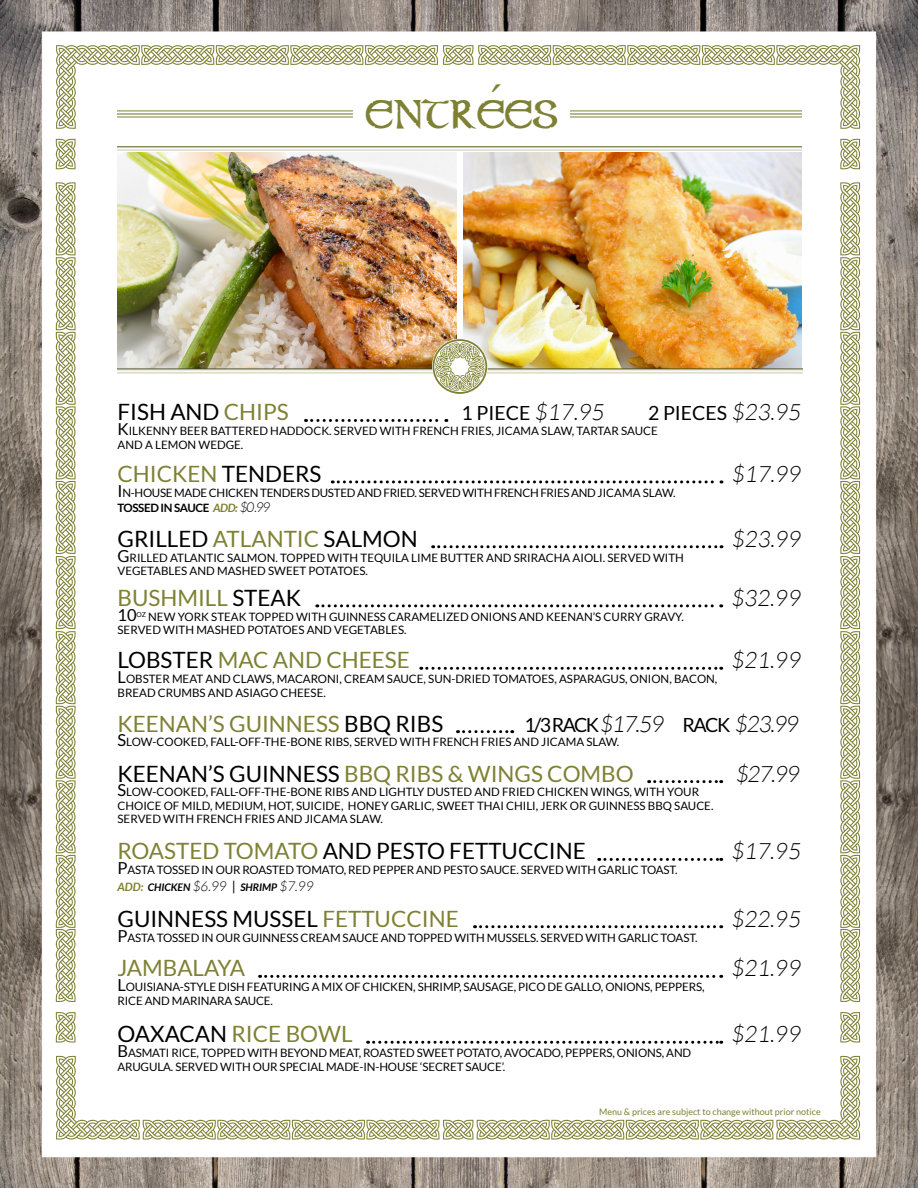
<style>
.page{position:relative;width:918px;height:1188px;background:#fff}
.page>*{position:absolute;margin:0;border:0;box-sizing:border-box;transform-origin:0 0}
.t1{font:48px "Minion Pro";color:#7e8134}
.t2{font:34.5px "Stonecross";color:#7e8134}
.t3{font:22.5px "Lato";color:#7e8134}
.t4{font:22.5px "Lato";color:#000}
.t5{font:italic 300 22.5px "Lato";color:#000}
.t6{font:19.5px "Lato";color:#000}
.t7{font:16.5px "Lato";color:#000}
.t8{font:11.55px/13.5px "Lato";color:#000}
.t9{font:11.55px/15px "Lato";letter-spacing:-.025em;color:#000}
.t10{font:italic 700 10.5px "Lato";color:#000}
.t11{font:9px "Lato";color:#7e8134}
.s1{color:#7e8134}
.s2{font-weight:300;font-style:italic;font-size:22.5px}
.s3{font-size:16.5px}
.s4{color:#000}
.s5{font-weight:700}
.s6{font-weight:700;font-style:italic;color:#7e8134}
.s7{font-weight:300;font-style:italic;font-size:13.5px}
.s8{font-weight:400;font-style:normal;font-size:19.5px}
.s9{font-size:11.55px;color:#7e8134}
.s10{font-weight:300;font-size:13.5px}
.s11{font-weight:400;font-style:normal;font-size:13.5px}
</style>
<div class="page">
<img style="left:0;top:0;width:918px;height:1188px">
<svg style="left:840px;top:139px;width:20px;height:30px"></svg>
<svg style="left:840px;top:1012px;width:20px;height:31px"></svg>
<svg style="left:840px;top:182px;width:20px;height:820px"></svg>
<svg style="left:56px;top:139px;width:20px;height:30px"></svg>
<svg style="left:56px;top:1012px;width:20px;height:31px"></svg>
<svg style="left:56px;top:182px;width:20px;height:820px"></svg>
<svg style="left:56px;top:45px;width:804px;height:84px"></svg>
<svg style="left:56px;top:1056px;width:804px;height:84px"></svg>
<hr style="left:117px;top:113px;width:684px;height:2px;background:#7e8133">
<hr style="left:117px;top:117px;width:684px;height:1px;background:#7e8133">
<hr style="left:117px;top:111px;width:684px;height:1px;background:#7e8133">
<div style="left:353px;top:93px;width:217px;height:45px;background:#fff"></div>
<svg style="left:306px;top:419px;width:141px;height:3px"></svg>
<svg style="left:332px;top:480px;width:390px;height:3px"></svg>
<svg style="left:433px;top:545px;width:289px;height:3px"></svg>
<svg style="left:317px;top:604px;width:405px;height:3px"></svg>
<svg style="left:421px;top:667px;width:301px;height:3px"></svg>
<svg style="left:458px;top:730px;width:55px;height:3px"></svg>
<svg style="left:649px;top:780px;width:73px;height:3px"></svg>
<svg style="left:599px;top:858px;width:123px;height:3px"></svg>
<svg style="left:475px;top:925px;width:247px;height:3px"></svg>
<svg style="left:260px;top:975px;width:462px;height:3px"></svg>
<svg style="left:368px;top:1041px;width:354px;height:3px"></svg>
<img style="left:117px;top:144px;width:684px;height:142px">
<img style="left:118px;top:153px;width:338px;height:213px">
<img style="left:464px;top:153px;width:337px;height:213px">
<img style="left:118px;top:366px;width:684px;height:15px">
<svg style="left:433px;top:339px;width:54px;height:55px"></svg>
<svg style="left:435px;top:342px;width:49px;height:49px"></svg>
<h1 class="t1" style="left:484px;top:70px;width:21px">´</h1>
<h2 class="t2" style="left:365px;top:87px;width:194px">ENTREES</h2>
<h3 class="t4" style="left:118px;top:400px;width:173px">FISH AND <span class="s1">CHIPS</span></h3>
<h3 class="t6" style="left:462px;top:403px;width:145px">1 PIECE <span class="s2">$17.95</span></h3>
<h3 class="t6" style="left:648px;top:403px;width:155px">2 PIECES <span class="s2">$23.95</span></h3>
<p class="t8" style="left:118px;top:424px;width:542px"><span class="s3">K</span>ILKENNY BEER BATTERED HADDOCK. SERVED WITH FRENCH FRIES, JICAMA SLAW, TARTAR SAUCE<br>AND A LEMON WEDGE.</p>
<h3 class="t3" style="left:118px;top:461px;width:206px">CHICKEN <span class="s4">TENDERS</span></h3>
<h3 class="t5" style="left:732px;top:462px;width:71px">$17.99</h3>
<p class="t9" style="left:118px;top:485px;width:560px"><span class="s3">I</span>N-HOUSE MADE CHICKEN TENDERS DUSTED AND FRIED. SERVED WITH FRENCH FRIES AND JICAMA SLAW.<br><span class="s5">TOSSED IN SAUCE</span> <span class="s6">ADD:</span> <span class="s7">$0 .99</span></p>
<h3 class="t4" style="left:118px;top:526px;width:302px">GRILLED <span class="s1">ATLANTIC</span> SALMON</h3>
<h3 class="t5" style="left:732px;top:527px;width:71px">$23.99</h3>
<p class="t8" style="left:118px;top:551px;width:568px"><span class="s3">G</span>RILLED ATLANTIC SALMON. TOPPED WITH TEQUILA LIME BUTTER AND SRIRACHA AIOLI. SERVED WITH<br>VEGETABLES AND MASHED SWEET POTATOES.</p>
<h3 class="t3" style="left:118px;top:585px;width:185px">BUSHMILL <span class="s4">STEAK</span></h3>
<h3 class="t5" style="left:731px;top:586px;width:71px">$32.99</h3>
<h3 class="t7" style="left:118px;top:606px;width:21px">10</h3>
<p class="t8" style="left:118px;top:610px;width:568px;text-indent:19px"><sup>OZ</sup> NEW YORK STEAK TOPPED WITH GUINNESS CARAMELIZED ONIONS AND KEENAN’S CURRY GRAVY.<br>SERVED WITH MASHED POTATOES AND VEGETABLES.</p>
<h3 class="t3" style="left:118px;top:648px;width:294px"><span class="s4">LOBSTER</span> MAC AND CHEESE</h3>
<h3 class="t5" style="left:731px;top:648px;width:71px">$21.99</h3>
<p class="t8" style="left:118px;top:672px;width:601px"><span class="s3">L</span>OBSTER MEAT AND CLAWS, MACARONI, CREAM SAUCE, SUN-DRIED TOMATOES, ASPARAGUS, ONION, BACON,<br>BREAD CRUMBS AND ASIAGO CHEESE.</p>
<h3 class="t3" style="left:118px;top:711px;width:327px">KEENAN’S GUINNESS <span class="s4">BBQ RIBS</span></h3>
<h3 class="t5" style="left:524px;top:712px;width:276px"><span class="s8">1/3 RACK</span>$17.59 <span class="s8">RACK</span> $23.99</h3>
<p class="t8" style="left:118px;top:735px;width:503px"><span class="s3">S</span>LOW-COOKED, FALL-OFF-THE-BONE RIBS, SERVED WITH FRENCH FRIES AND JICAMA SLAW.</p>
<h3 class="t3" style="left:118px;top:761px;width:518px"><span class="s4">KEENAN’S GUINNESS</span> BBQ RIBS &amp; WINGS COMBO</h3>
<h3 class="t5" style="left:736px;top:761px;width:66px">$27.99</h3>
<p class="t8" style="left:118px;top:785px;width:597px"><span class="s3">S</span>LOW-COOKED, FALL-OFF-THE-BONE RIBS AND LIGHTLY DUSTED AND FRIED CHICKEN WINGS, WITH YOUR<br>CHOICE OF MILD, MEDIUM, HOT, SUICIDE, HONEY GARLIC, SWEET THAI CHILI, JERK OR GUINNESS BBQ SAUCE.<br>SERVED WITH FRENCH FRIES AND JICAMA SLAW.</p>
<h3 class="t4" style="left:118px;top:839px;width:470px"><span class="s1">ROASTED TOMATO</span> AND PESTO FETTUCCINE</h3>
<h3 class="t5" style="left:731px;top:839px;width:71px">$17.95</h3>
<p class="t8" style="left:118px;top:863px;width:562px"><span class="s3">P</span>ASTA TOSSED IN OUR ROASTED TOMATO, RED PEPPER AND PESTO SAUCE. SERVED WITH GARLIC TOAST.</p>
<p class="t10" style="left:118px;top:881px;width:198px"><span class="s9">ADD:</span> CHICKEN <span class="s10">$6.99</span> <span class="s11">|</span> SHRIMP <span class="s10">$7.99</span></p>
<h3 class="t4" style="left:118px;top:906px;width:343px">GUINNESS MUSSEL <span class="s1">FETTUCCINE</span></h3>
<h3 class="t5" style="left:731px;top:907px;width:71px">$22.95</h3>
<p class="t8" style="left:118px;top:931px;width:581px"><span class="s3">P</span>ASTA TOSSED IN OUR GUINNESS CREAM SAUCE AND TOPPED WITH MUSSELS. SERVED WITH GARLIC TOAST.</p>
<h3 class="t3" style="left:118px;top:956px;width:129px">JAMBALAYA</h3>
<h3 class="t5" style="left:731px;top:956px;width:71px">$21.99</h3>
<p class="t8" style="left:118px;top:980px;width:588px"><span class="s3">L</span>OUISIANA-STYLE DISH FEATURING A MIX OF CHICKEN, SHRIMP, SAUSAGE, PICO DE GALLO, ONIONS, PEPPERS,<br>RICE AND MARINARA SAUCE.</p>
<h3 class="t3" style="left:118px;top:1022px;width:237px"><span class="s4">OAXACAN</span> RICE BOWL</h3>
<h3 class="t5" style="left:731px;top:1022px;width:71px">$21.99</h3>
<p class="t8" style="left:118px;top:1046px;width:575px"><span class="s3">B</span>ASMATI RICE, TOPPED WITH BEYOND MEAT, ROASTED SWEET POTATO, AVOCADO, PEPPERS, ONIONS, AND<br>ARUGULA. SERVED WITH OUR SPECIAL MADE-IN-HOUSE ‘SECRET SAUCE’.</p>
<p class="t11" style="left:599px;top:1106px;width:223px">Menu &amp; prices are subject to change without prior notice</p>
</div>
